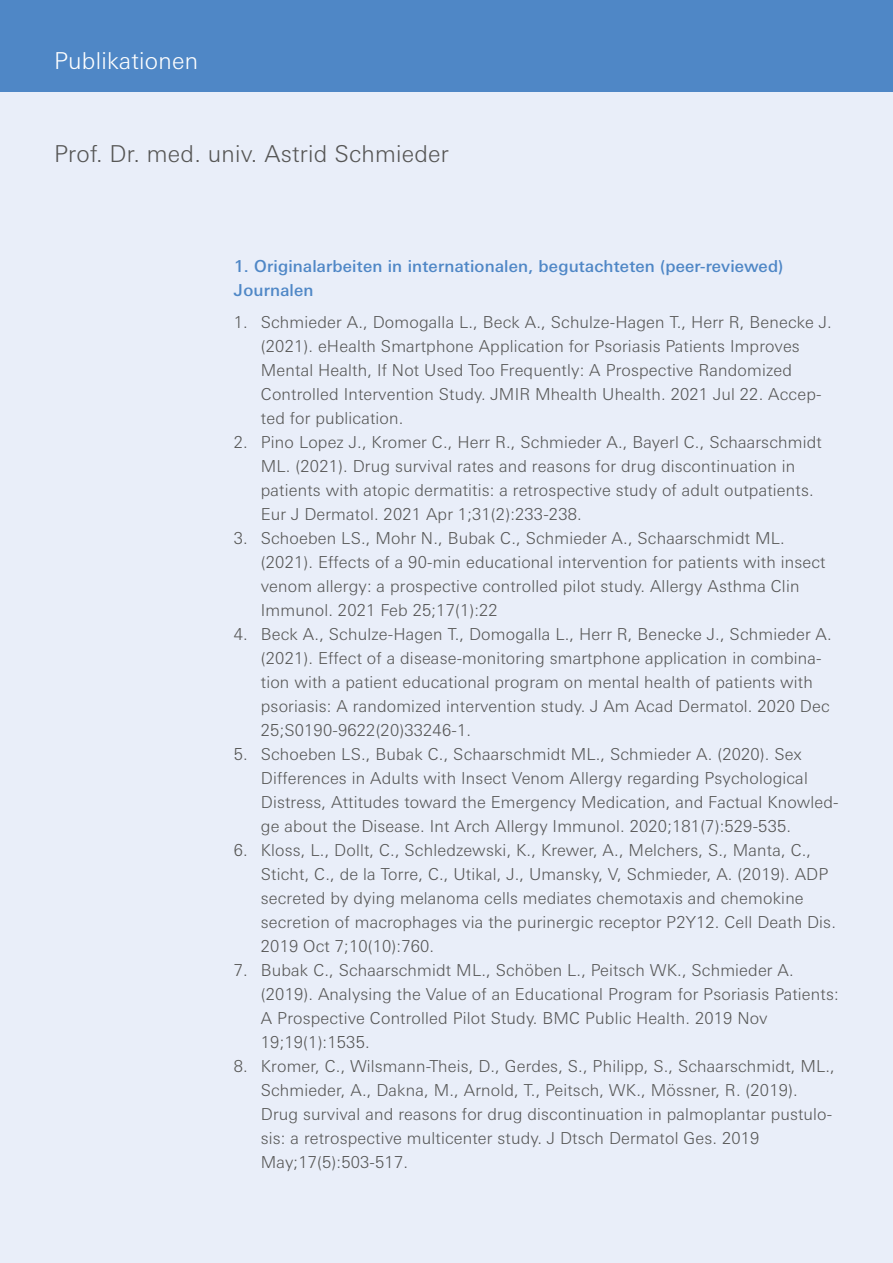
<style>
.page{position:relative;width:893px;height:1263px;background:#fff}
.page>*{position:absolute;margin:0;border:0;box-sizing:border-box;transform-origin:0 0}
.Name_der_Person{font:300 23.4px "LT Univers Basic";letter-spacing:.01em;color:#565655}
.Überschrift{font:300 23.4px "LT Univers Basic";letter-spacing:.01em;color:#fff}
.t1{font:300 16.5px/24px "LT Univers Basic";letter-spacing:.01em;color:#565655}
.Zwischentitel{font:500 16.5px "LT Univers Basic";letter-spacing:.01em;color:#4f87c6}
</style>
<div class="page">
<div style="left:0;top:92px;width:893px;height:1171px;background:#e9eef9"></div>
<div style="left:0;top:0;width:893px;height:92px;background:#4f87c6"></div>
<p class="Überschrift" style="left:54px;top:47px;width:146px">Publikationen</p>
<p class="Name_der_Person" style="left:54px;top:140px;width:396px">Prof. Dr. med. univ. Astrid Schmieder</p>
<p class="Zwischentitel" style="left:234px;top:257px;width:551px">1. Originalarbeiten in internationalen, begutachteten (peer-reviewed)</p>
<p class="Zwischentitel" style="left:234px;top:281px;width:81px">Journalen</p>
<p class="t1" style="left:261px;top:310px;width:572px;text-indent:-27px">1. Schmieder A., Domogalla L., Beck A., Schulze-Hagen T., Herr R, Benecke J. (2021). eHealth Smartphone Application for Psoriasis Patients Improves Mental Health, If Not Used Too Frequently: A Prospective Randomized Controlled Intervention Study. JMIR Mhealth Uhealth. 2021 Jul 22. Accep&shy;ted for publication.</p>
<p class="t1" style="left:261px;top:430px;width:562px;text-indent:-27px">2. Pino Lopez J., Kromer C., Herr R., Schmieder A., Bayerl C., Schaarschmidt ML. (2021). Drug survival rates and reasons for drug discontinuation in patients with atopic dermatitis: a retrospective study of adult outpatients.<br>Eur J Dermatol. 2021 Apr 1;31(2):233-238.</p>
<p class="t1" style="left:261px;top:526px;width:566px;text-indent:-27px">3. Schoeben LS., Mohr N., Bubak C., Schmieder A., Schaarschmidt ML. (2021). Effects of a 90-min educational intervention for patients with insect venom allergy: a prospective controlled pilot study. Allergy Asthma Clin Immunol. 2021 Feb 25;17(1):22</p>
<p class="t1" style="left:261px;top:622px;width:572px;text-indent:-27px">4. Beck A., Schulze-Hagen T., Domogalla L., Herr R, Benecke J., Schmieder A. (2021). Effect of a disease-monitoring smartphone application in combina&shy;tion with a patient educational program on mental health of patients with psoriasis: A randomized intervention study. J Am Acad Dermatol. 2020 Dec 25;S0190-9622(20)33246-1.</p>
<p class="t1" style="left:261px;top:742px;width:579px;text-indent:-27px">5. Schoeben LS., Bubak C., Schaarschmidt ML., Schmieder A. (2020). Sex Differences in Adults with Insect Venom Allergy regarding Psychological Distress, Attitudes toward the Emergency Medication, and Factual Knowled&shy;ge about the Disease. Int Arch Allergy Immunol. 2020;181(7):529-535.</p>
<p class="t1" style="left:261px;top:838px;width:577px;text-indent:-27px">6. Kloss, L., Dollt, C., Schledzewski, K., Krewer, A., Melchers, S., Manta, C., Sticht, C., de la Torre, C., Utikal, J., Umansky, V, Schmieder, A. (2019). ADP secreted by dying melanoma cells mediates chemotaxis and chemokine secretion of macrophages via the purinergic receptor P2Y12. Cell Death Dis.<br>2019 Oct 7;10(10):760.</p>
<p class="t1" style="left:261px;top:958px;width:579px;text-indent:-27px">7. Bubak C., Schaarschmidt ML., Schöben L., Peitsch WK., Schmieder A. (2019). Analysing the Value of an Educational Program for Psoriasis Patients:<br>A Prospective Controlled Pilot Study. BMC Public Health. 2019 Nov 19;19(1):1535.</p>
<p class="t1" style="left:261px;top:1054px;width:575px;text-indent:-27px">8. Kromer, C., Wilsmann-Theis, D., Gerdes, S., Philipp, S., Schaarschmidt, ML., Schmieder, A., Dakna, M., Arnold, T., Peitsch, WK., Mössner, R. (2019).<br>Drug survival and reasons for drug discontinuation in palmoplantar pustulo&shy;sis: a retrospective multicenter study. J Dtsch Dermatol Ges. 2019<br>May;17(5):503-517.</p>
</div>
